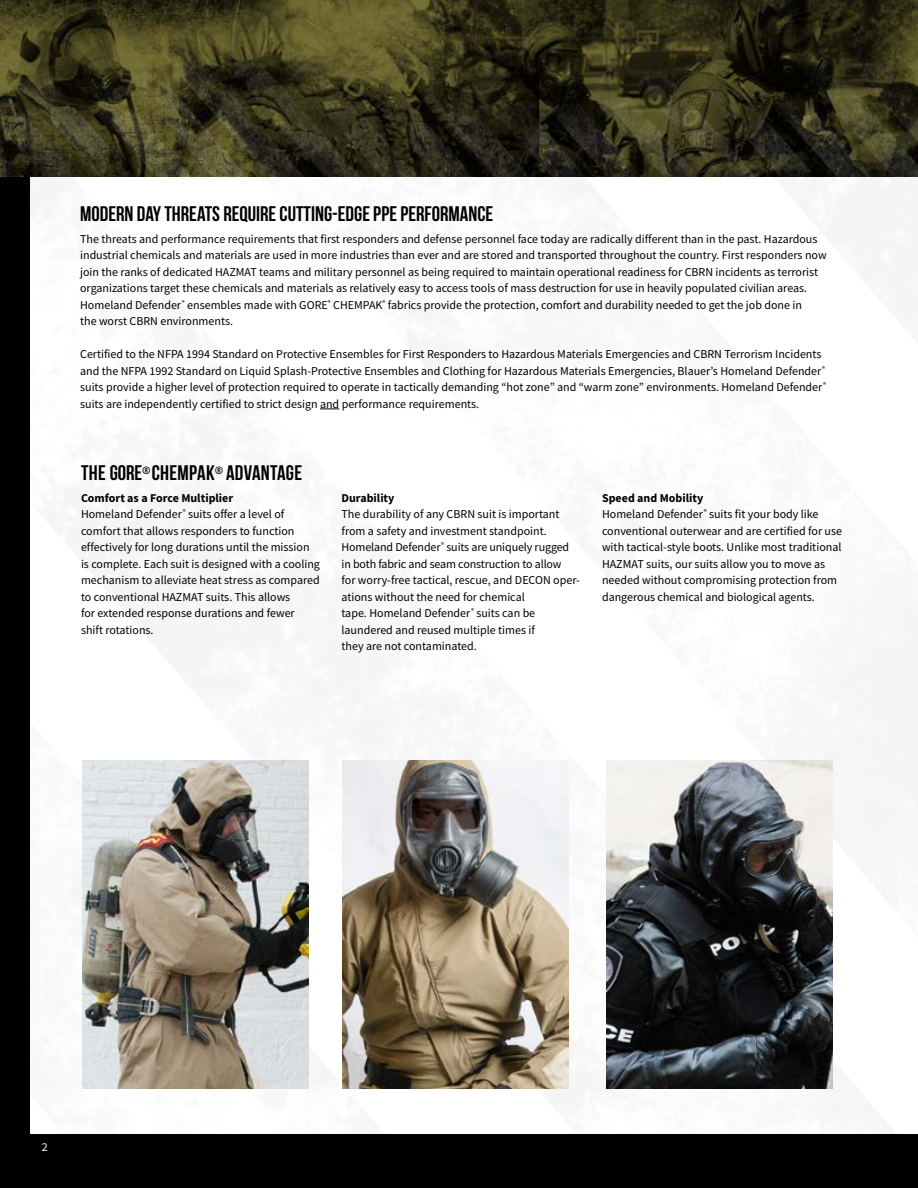
<style>
.page{position:relative;width:918px;height:1188px;background:#fff}
.page>*{position:absolute;margin:0;border:0;box-sizing:border-box;transform-origin:0 0}
.t1{font:700 21px "Bebas Neue";color:#000}
.t2{font:12px/16.5px "Source Sans Pro";color:#000}
.t3{font:700 12px "Source Sans Pro";color:#000}
.t4{font:12px "Source Sans Pro";color:#fff}
.s1{font-weight:700}
</style>
<div class="page">
<img style="left:0;top:176px;width:918px;height:1012px">
<img style="left:0;top:0;width:918px;height:176px">
<svg style="left:320px;top:409px;width:19px;height:1px"></svg>
<img style="left:342px;top:761px;width:226px;height:327px">
<img style="left:83px;top:761px;width:226px;height:327px">
<img style="left:607px;top:761px;width:226px;height:327px">
<h1 class="t1" style="left:80px;top:202px;width:415px">MODERN DAY THREATS REQUIRE CUTTING-EDGE PPE PERFORMANCE</h1>
<p class="t2" style="left:80px;top:230px;width:748px">The threats and performance requirements that first responders and defense personnel face today are radically different than in the past. Hazardous industrial chemicals and materials are used in more industries than ever and are stored and transported throughout the country. First responders now join the ranks of dedicated HAZMAT teams and military personnel as being required to maintain operational readiness for CBRN incidents as terrorist organizations target these chemicals and materials as relatively easy to access tools of mass destruction for use in heavily populated civilian areas.<br>Homeland Defender<sup>®</sup> ensembles made with GORE<sup>®</sup> CHEMPAK<sup>®</sup> fabrics provide the protection, comfort and durability needed to get the job done in<br>the worst CBRN environments.</p>
<p class="t2" style="left:80px;top:346px;width:747px">Certified to the NFPA 1994 Standard on Protective Ensembles for First Responders to Hazardous Materials Emergencies and CBRN Terrorism Incidents and the NFPA 1992 Standard on Liquid Splash-Protective Ensembles and Clothing for Hazardous Materials Emergencies, Blauer’s Homeland Defender<sup>® </sup>suits provide a higher level of protection required to operate in tactically demanding “hot zone” and “warm zone” environments. Homeland Defender<sup>® </sup>suits are independently certified to strict design and performance requirements.</p>
<h1 class="t1" style="left:81px;top:461px;width:223px">THE GORE<sup>®</sup> CHEMPAK<sup>®</sup> ADVANTAGE</h1>
<p class="t2" style="left:81px;top:490px;width:241px"><span class="s1">Comfort as a Force Multiplier<br></span>Homeland Defender<sup>®</sup> suits offer a level of comfort that allows responders to function effectively for long durations until the mission is complete. Each suit is designed with a cooling mechanism to alleviate heat stress as compared to conventional HAZMAT suits. This allows<br>for extended response durations and fewer<br>shift rotations.</p>
<p class="t3" style="left:342px;top:490px;width:54px">Durability</p>
<p class="t2" style="left:342px;top:506px;width:240px">The durability of any CBRN suit is important from a safety and investment standpoint.<br>Homeland Defender<sup>®</sup> suits are uniquely rugged in both fabric and seam construction to allow<br>for worry-free tactical, rescue, and DECON oper&shy;ations without the need for chemical<br>tape. Homeland Defender<sup>®</sup> suits can be laundered and reused multiple times if<br>they are not contaminated.</p>
<p class="t2" style="left:602px;top:490px;width:242px"><span class="s1">Speed and Mobility<br></span>Homeland Defender<sup>®</sup> suits fit your body like conventional outerwear and are certified for use with tactical-style boots. Unlike most traditional HAZMAT suits, our suits allow you to move as needed without compromising protection from dangerous chemical and biological agents.</p>
<p class="t4" style="left:42px;top:1139px;width:7px">2</p>
</div>
